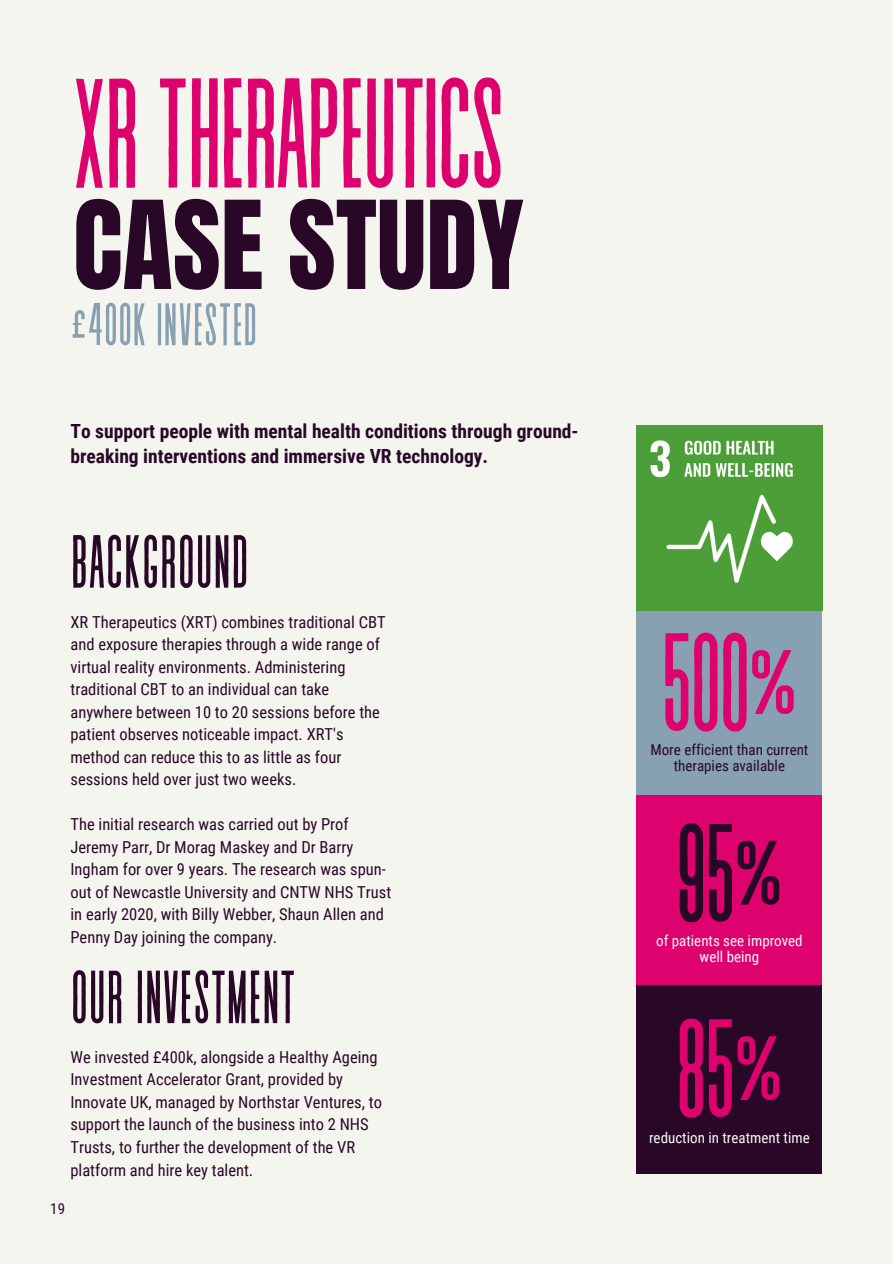
<style>
.page{position:relative;width:893px;height:1264px;background:#fff}
.page>*{position:absolute;margin:0;border:0;box-sizing:border-box;transform-origin:0 0}
.t1{font:155.55px "Revive 80 Tall";letter-spacing:-.03em;color:#de026e}
.t2{font:139.5px "Revive 80 Tall";color:#de026e}
.t3{font:139.5px "Revive 80 Tall";color:#280727}
.t4{font:103.95px "Anton";color:#280727}
.t5{font:75px "Revive 80 Tall";color:#280727}
.t6{font:60px "Revive 80 Tall";color:#87a0b2}
.t7{font:700 19.5px/24.8px "Roboto Condensed";color:#280727}
.t8{font:16.5px/22.5px "Roboto Condensed";color:#280727}
.t9{font:15px/15.8px "Roboto Condensed";color:#f8f8f8;text-align:center}
.t10{font:15px/15.8px "Roboto Condensed";color:#280727;text-align:center}
</style>
<div class="page">
<div style="left:0;top:0;width:892px;height:1263px;background:#f5f5ef"></div>
<div style="left:636px;top:606px;width:186px;height:189px;background:#87a0b2"></div>
<div style="left:636px;top:984px;width:186px;height:189px;background:#280727"></div>
<div style="left:636px;top:795px;width:186px;height:189px;background:#de026e"></div>
<img style="left:636px;top:425px;width:186px;height:186px">
<p class="t1" style="left:70px;top:54px;width:437px">XRTHERAPEUTICS</p>
<p class="t4" style="left:73px;top:171px;width:452px">CASE STUDY</p>
<p class="t6" style="left:70px;top:294px;width:188px">£400K INVESTED</p>
<p class="t7" style="left:70px;top:419px;width:509px">To support people with mental health conditions through ground&shy;breaking interventions and immersive VR technology.</p>
<p class="t5" style="left:70px;top:523px;width:180px">BACKGROUND</p>
<p class="t8" style="left:70px;top:610px;width:316px">XR Therapeutics (XRT) combines traditional CBT and exposure therapies through a wide range of virtual reality environments. Administering traditional CBT to an individual can take anywhere between 10 to 20 sessions before the patient observes noticeable impact. XRT's method can reduce this to as little as four sessions held over just two weeks.</p>
<p class="t8" style="left:70px;top:813px;width:322px">The initial research was carried out by Prof Jeremy Parr, Dr Morag Maskey and Dr Barry Ingham for over 9 years. The research was spun&shy;out of Newcastle University and CNTW NHS Trust in early 2020, with Billy Webber, Shaun Allen and Penny Day joining the company.</p>
<p class="t5" style="left:70px;top:958px;width:226px">OUR INVESTMENT</p>
<p class="t8" style="left:70px;top:1046px;width:313px">We invested £400k, alongside a Healthy Ageing Investment Accelerator Grant, provided by Innovate UK, managed by Northstar Ventures, to support the launch of the business into 2 NHS Trusts, to further the development of the VR platform and hire key talent.</p>
<p class="t10" style="left:50px;top:1200px;width:16px">19</p>
<p class="t2" style="left:660px;top:611px;width:140px">500%</p>
<p class="t10" style="left:650px;top:742px;width:159px">More efficient than current therapies available</p>
<p class="t3" style="left:674px;top:802px;width:111px">95%</p>
<p class="t9" style="left:656px;top:932px;width:148px">of patients see improved well being</p>
<p class="t2" style="left:674px;top:997px;width:111px">85%</p>
<p class="t9" style="left:649px;top:1129px;width:162px">reduction in treatment time</p>
</div>
